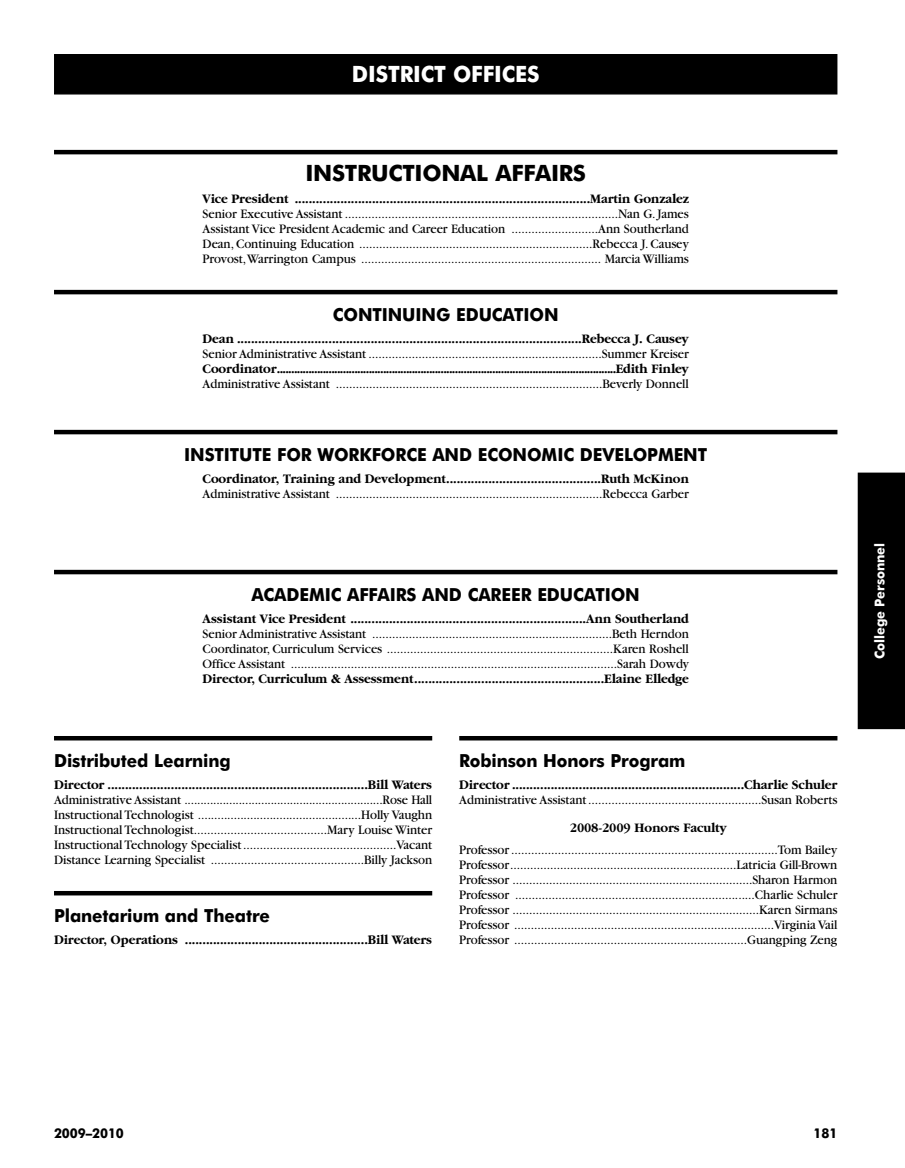
<style>
.page{position:relative;width:905px;height:1168px;background:#fff}
.page>*{position:absolute;margin:0;border:0;box-sizing:border-box;transform-origin:0 0}
.t1{font:700 22.5px "Futura BT";letter-spacing:-.01em;color:#000}
.t2{font:700 22.5px "Futura BT";letter-spacing:-.005em;color:#fff;scale:.95 1}
.t3{font:700 18px "Futura BT";letter-spacing:-.005em;color:#000;scale:.95 1}
.t4{font:13.5px/15px "Garamond";letter-spacing:-.005em;color:#000;text-align:justify;scale:.95 1}
.t5{font:700 13.5px "Garamond";letter-spacing:-.005em;color:#000;scale:.95 1}
.t6{font:700 13.5px "Futura BT";letter-spacing:-.005em;color:#fff;scale:.95 1}
.t7{font:700 13.5px "Futura BT";letter-spacing:-.005em;color:#000;scale:.95 1}
</style>
<div class="page">
<div style="left:857px;top:472px;width:47px;height:257px;background:#000"></div>
<hr style="left:459px;top:736px;width:378px;height:4px;background:#000">
<hr style="left:54px;top:150px;width:783px;height:4px;background:#000">
<hr style="left:54px;top:290px;width:783px;height:4px;background:#000">
<hr style="left:54px;top:430px;width:783px;height:4px;background:#000">
<hr style="left:54px;top:570px;width:783px;height:4px;background:#000">
<hr style="left:54px;top:736px;width:378px;height:4px;background:#000">
<hr style="left:54px;top:891px;width:378px;height:4px;background:#000">
<div style="left:56px;top:56px;width:779px;height:37px;background:#000"></div>
<div style="left:54px;top:54px;width:783px;height:40px;border:2px solid #000"></div>
<h1 class="t2" style="left:352px;top:65px;width:199px">DISTRICT OFFICES</h1>
<h1 class="t1" style="left:305px;top:164px;width:282px">INSTRUCTIONAL AFFAIRS</h1>
<p class="t5" style="left:203px;top:190px;width:513px">Vice President ....................................................................................Martin Gonzalez</p>
<p class="t4" style="left:203px;top:207px;width:513px">Senior Executive Assistant ..................................................................................Nan G. James Assistant Vice President Academic and Career Education ..........................Ann Southerland Dean, Continuing Education ......................................................................Rebecca J. Causey Provost, Warrington Campus ........................................................................ Marcia Williams</p>
<h2 class="t3" style="left:333px;top:308px;width:239px">CONTINUING EDUCATION</h2>
<p class="t5" style="left:203px;top:330px;width:513px">Dean ..................................................................................................Rebecca J. Causey</p>
<p class="t4" style="left:203px;top:347px;width:513px">Senior Administrative Assistant ......................................................................Summer Kreiser</p>
<p class="t5" style="left:203px;top:360px;width:513px">Coordinator......................................................................................................................Edith Finley</p>
<p class="t4" style="left:203px;top:377px;width:513px">Administrative Assistant ................................................................................Beverly Donnell</p>
<h2 class="t3" style="left:184px;top:448px;width:552px">INSTITUTE FOR WORKFORCE AND ECONOMIC DEVELOPMENT</h2>
<p class="t5" style="left:203px;top:470px;width:513px">Coordinator, Training and Development............................................Ruth McKinon</p>
<p class="t4" style="left:203px;top:487px;width:513px">Administrative Assistant ................................................................................Rebecca Garber</p>
<h2 class="t3" style="left:251px;top:588px;width:410px">ACADEMIC AFFAIRS AND CAREER EDUCATION</h2>
<p class="t5" style="left:203px;top:610px;width:513px">Assistant Vice President ...................................................................Ann Southerland</p>
<p class="t4" style="left:203px;top:627px;width:513px">Senior Administrative Assistant ........................................................................Beth Herndon Coordinator, Curriculum Services ....................................................................Karen Roshell Office Assistant ..................................................................................................Sarah Dowdy</p>
<p class="t5" style="left:203px;top:670px;width:513px">Director, Curriculum &amp; Assessment......................................................Elaine Elledge</p>
<h2 class="t3" style="left:54px;top:754px;width:188px">Distributed Learning</h2>
<p class="t5" style="left:54px;top:776px;width:399px">Director ..........................................................................Bill Waters</p>
<p class="t4" style="left:54px;top:793px;width:399px">Administrative Assistant ..............................................................Rose Hall Instructional Technologist ..................................................Holly Vaughn Instructional Technologist........................................Mary Louise Winter Instructional Technology Specialist..............................................Vacant Distance Learning Specialist ..............................................Billy Jackson</p>
<h2 class="t3" style="left:54px;top:909px;width:229px">Planetarium and Theatre</h2>
<p class="t5" style="left:54px;top:931px;width:399px">Director, Operations ....................................................Bill Waters</p>
<h2 class="t3" style="left:459px;top:754px;width:239px">Robinson Honors Program</h2>
<p class="t5" style="left:459px;top:776px;width:399px">Director ..................................................................Charlie Schuler</p>
<p class="t4" style="left:459px;top:793px;width:399px">Administrative Assistant....................................................Susan Roberts</p>
<p class="t5" style="left:570px;top:820px;width:166px">2008-2009 Honors Faculty</p>
<p class="t4" style="left:459px;top:843px;width:399px">Professor ................................................................................Tom Bailey Professor....................................................................Latricia Gill-Brown Professor ........................................................................Sharon Harmon Professor ........................................................................Charlie Schuler Professor ..........................................................................Karen Sirmans Professor ..............................................................................Virginia Vail Professor ......................................................................Guangping Zeng</p>
<p class="t6" style="left:874px;top:659px;width:123px;rotate:-90deg">College Personnel</p>
<p class="t7" style="left:54px;top:1127px;width:75px">2009–2010</p>
<p class="t7" style="left:813px;top:1127px;width:27px">181</p>
</div>
